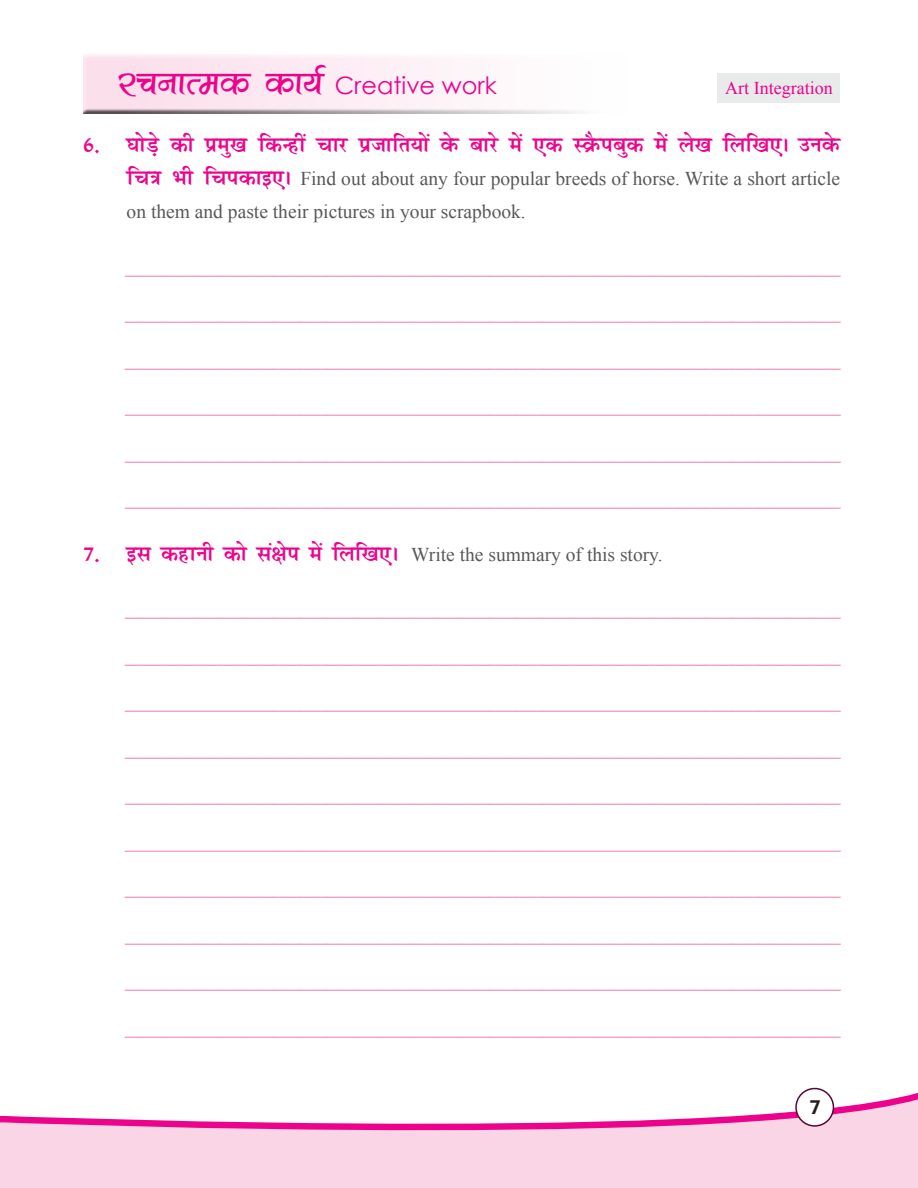
<style>
.page{position:relative;width:918px;height:1188px;background:#fff}
.page>*{position:absolute;margin:0;border:0;box-sizing:border-box;transform-origin:0 0}
.bold_question{font:27px "Times New Roman";color:#f499c2}
.table_text{font:700 25.5px "Walkman Chanakya 905";color:#ed028c}
.t1{font:24px "Century Gothic";color:#ed028c}
.table_text-2{font:19.5px/33px "Times New Roman";color:#57585a}
.t2{font:700 19.5px "Segoe UI";color:#231f20}
.t3{font:18px "Times New Roman";color:#ed028c}
.s1{font-family:"Kruti Dev 500";font-weight:700;font-size:39px}
.s2{font-family:"Walkman Chanakya 905";font-weight:700;font-size:25.5px;color:#ed028c}
.s3{font-family:"Times New Roman";font-weight:400;font-size:19.5px;color:#57585a}
</style>
<div class="page">
<svg style="left:3px;top:1088px;width:915px;height:100px;fill:#fad5e5"></svg>
<svg style="left:0;top:1115px;width:3px;height:73px"></svg>
<div style="left:796px;top:1089px;width:37px;height:37px;background:#fff;border-radius:50%"></div>
<div style="left:795px;top:1088px;width:39px;height:39px;border:2px solid #550633;border-radius:50%"></div>
<div style="left:717px;top:73px;width:123px;height:29px;background:#e9eaea"></div>
<div style="left:82px;top:53px;width:546px;height:61px;background:#231f20;opacity:.75"></div>
<p class="t1" style="left:118px;top:69px;width:381px"><span class="s1">jpukRed dk;Z</span> Creative work</p>
<p class="t3" style="left:725px;top:76px;width:109px">Art Integration</p>
<p class="table_text" style="left:83px;top:129px;width:759px">6- ?kksM+s dh izeq[k fdUgha pkj iztkfr;ksa osQ ckjs esa ,d LozSQicqd esa ys[k fyf[k,A muosQ</p>
<p class="table_text-2" style="left:127px;top:162px;width:715px"><span class="s2">fp=k Hkh fpidkb,A</span> Find out about any four popular breeds of horse. Write a short article on them and paste their pictures in your scrapbook.</p>
<p class="bold_question" style="left:125px;top:243px;width:717px">_____________________________________________________</p>
<p class="bold_question" style="left:125px;top:290px;width:717px">_____________________________________________________</p>
<p class="bold_question" style="left:125px;top:336px;width:717px">_____________________________________________________</p>
<p class="bold_question" style="left:125px;top:383px;width:717px">_____________________________________________________</p>
<p class="bold_question" style="left:125px;top:429px;width:717px">_____________________________________________________</p>
<p class="bold_question" style="left:125px;top:476px;width:717px">_____________________________________________________</p>
<p class="table_text" style="left:83px;top:538px;width:581px">7- bl dgkuh dks la{ksi esa fyf[k,A <span class="s3">Write the summary of this story.</span></p>
<p class="bold_question" style="left:125px;top:586px;width:717px">_____________________________________________________</p>
<p class="bold_question" style="left:125px;top:633px;width:717px">_____________________________________________________</p>
<p class="bold_question" style="left:125px;top:679px;width:717px">_____________________________________________________</p>
<p class="bold_question" style="left:125px;top:726px;width:717px">_____________________________________________________</p>
<p class="bold_question" style="left:125px;top:772px;width:717px">_____________________________________________________</p>
<p class="bold_question" style="left:125px;top:819px;width:717px">_____________________________________________________</p>
<p class="bold_question" style="left:125px;top:865px;width:717px">_____________________________________________________</p>
<p class="bold_question" style="left:125px;top:912px;width:717px">_____________________________________________________</p>
<p class="bold_question" style="left:125px;top:958px;width:717px">_____________________________________________________</p>
<p class="bold_question" style="left:125px;top:1005px;width:717px">_____________________________________________________</p>
<p class="t2" style="left:809px;top:1093px;width:13px">7</p>
</div>
